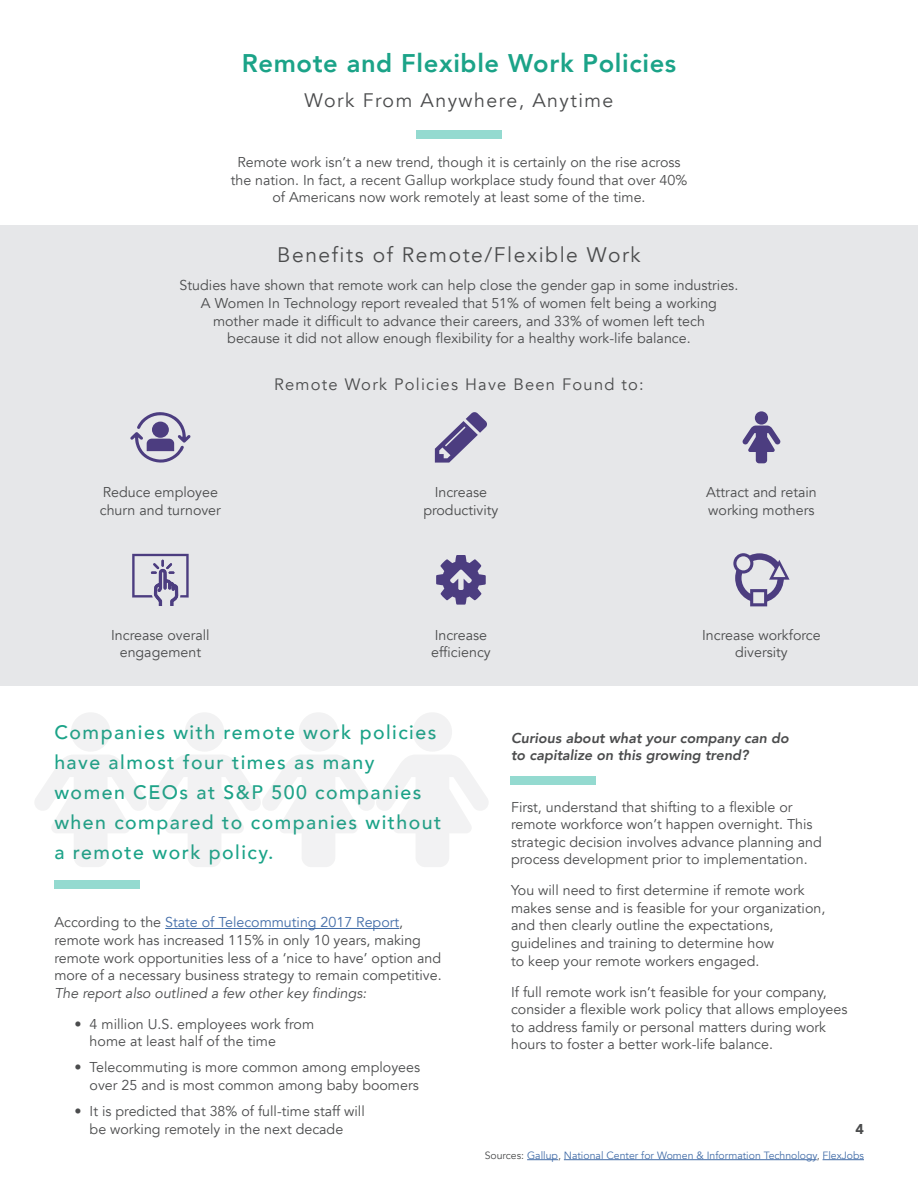
<style>
.page{position:relative;width:918px;height:1188px;background:#fff}
.page>*{position:absolute;margin:0;border:0;box-sizing:border-box;transform-origin:0 0}
.Titles{font:800 25.5px "Avenir";letter-spacing:.025em;color:#1ba388}
.t1{font:21px "Avenir";letter-spacing:.075em;color:#4b4c4d}
.t2{font:500 19.5px/29.8px "Avenir";letter-spacing:.075em;color:#1ba388}
.Subtitle{font:19.5px "Avenir";letter-spacing:.075em;color:#4b4c4d}
.t3{font:16.5px "Avenir";letter-spacing:.075em;color:#4b4c4d}
.body_copy{font:14.25px/17.5px "Avenir";color:#4b4c4d}
.body_copy-2{font:italic 800 14.25px/17.5px "Avenir";color:#4b4c4d}
.t4{font:900 14.25px "Avenir";color:#4b4c4d}
.body_copy-3{font:10.5px "Avenir";color:#436da8}
.s1{color:#436da8}
.s2{font-style:italic}
.s3{color:#4b4c4d}
</style>
<div class="page">
<div style="left:416px;top:130px;width:86px;height:8px;background:#94dad0"></div>
<hr style="left:165px;top:928px;width:234px;height:1px;background:#436da8">
<div style="left:0;top:225px;width:918px;height:460px;background:#e6e7e9"></div>
<svg style="left:130px;top:412px;width:61px;height:51px"></svg>
<svg style="left:132px;top:554px;width:57px;height:52px"></svg>
<svg style="left:435px;top:412px;width:52px;height:51px"></svg>
<svg style="left:436px;top:555px;width:50px;height:50px"></svg>
<svg style="left:743px;top:411px;width:37px;height:52px"></svg>
<svg style="left:733px;top:553px;width:57px;height:53px"></svg>
<div style="left:54px;top:880px;width:85px;height:9px;background:#94dad0"></div>
<div style="left:511px;top:776px;width:85px;height:9px;background:#94dad0"></div>
<hr style="left:527px;top:1159px;width:31px;height:1px;background:#436da8">
<hr style="left:564px;top:1159px;width:253px;height:1px;background:#436da8">
<hr style="left:823px;top:1159px;width:41px;height:1px;background:#436da8">
<svg style="left:35px;top:713px;width:453px;height:154px"></svg>
<p class="Titles" style="left:242px;top:43px;width:436px">Remote and Flexible Work Policies</p>
<p class="Subtitle" style="left:305px;top:88px;width:310px">Work From Anywhere, Anytime</p>
<p class="body_copy" style="left:231px;top:154px;width:458px;text-align:center">Remote work isn’t a new trend, though it is certainly on the rise across the nation. In fact, a recent Gallup workplace study found that over 40% of Americans now work remotely at least some of the time.</p>
<p class="t1" style="left:277px;top:242px;width:365px">Benefits of Remote/Flexible Work</p>
<p class="body_copy" style="left:180px;top:277px;width:560px;text-align:center">Studies have shown that remote work can help close the gender gap in some industries.<br>A Women In Technology report revealed that 51% of women felt being a working mother made it difficult to advance their careers, and 33% of women left tech<br>because it did not allow enough flexibility for a healthy work-life balance.</p>
<p class="body_copy" style="left:100px;top:484px;width:123px">Reduce employee churn and turnover</p>
<p class="t3" style="left:274px;top:374px;width:371px">Remote Work Policies Have Been Found to:</p>
<p class="body_copy" style="left:423px;top:484px;width:77px;text-align:center">Increase productivity</p>
<p class="body_copy" style="left:706px;top:484px;width:112px">Attract and retain working mothers</p>
<p class="body_copy" style="left:111px;top:626px;width:100px;text-align:center">Increase overall engagement</p>
<p class="body_copy" style="left:431px;top:626px;width:61px">Increase efficiency</p>
<p class="body_copy" style="left:702px;top:626px;width:120px;text-align:center">Increase workforce diversity</p>
<p class="t2" style="left:54px;top:716px;width:389px">Companies with remote work policies have almost four times as many women CEOs at S&amp;P 500 companies when compared to companies without a remote work policy.</p>
<p class="body_copy" style="left:54px;top:914px;width:389px">According to the <span class="s1">State of Telecommuting 2017 Report</span>, remote work has increased 115% in only 10 years, making remote work opportunities less of a ‘nice to have’ option and more of a necessary business strategy to remain competitive.<br><span class="s2">The report also outlined a few other key findings:</span></p>
<p class="body_copy" style="left:90px;top:1015px;width:226px;text-indent:-15px">• 4 million U.S. employees work from home at least half of the time</p>
<p class="body_copy" style="left:75px;top:1059px;width:347px;text-align:right">• Telecommuting is more common among employees over 25 and is most common among baby boomers</p>
<p class="body_copy" style="left:75px;top:1103px;width:292px;text-align:center">• It is predicted that 38% of full-time staff will be working remotely in the next decade</p>
<p class="body_copy-2" style="left:511px;top:729px;width:279px">Curious about what your company can do to capitalize on this growing trend?</p>
<p class="body_copy" style="left:511px;top:798px;width:312px">First, understand that shifting to a flexible or remote workforce won’t happen overnight. This strategic decision involves advance planning and process development prior to implementation.</p>
<p class="body_copy" style="left:511px;top:882px;width:316px">You will need to first determine if remote work makes sense and is feasible for your organization, and then clearly outline the expectations, guidelines and training to determine how<br>to keep your remote workers engaged.</p>
<p class="body_copy" style="left:511px;top:983px;width:338px">If full remote work isn’t feasible for your company, consider a flexible work policy that allows employees to address family or personal matters during work hours to foster a better work-life balance.</p>
<p class="t4" style="left:856px;top:1117px;width:10px">4</p>
<p class="body_copy-3" style="left:485px;top:1149px;width:381px"><span class="s3">Sources:</span> Gallup<span class="s3">,</span> National Center for Women &amp; Information Technology<span class="s3">,</span> FlexJobs</p>
</div>
